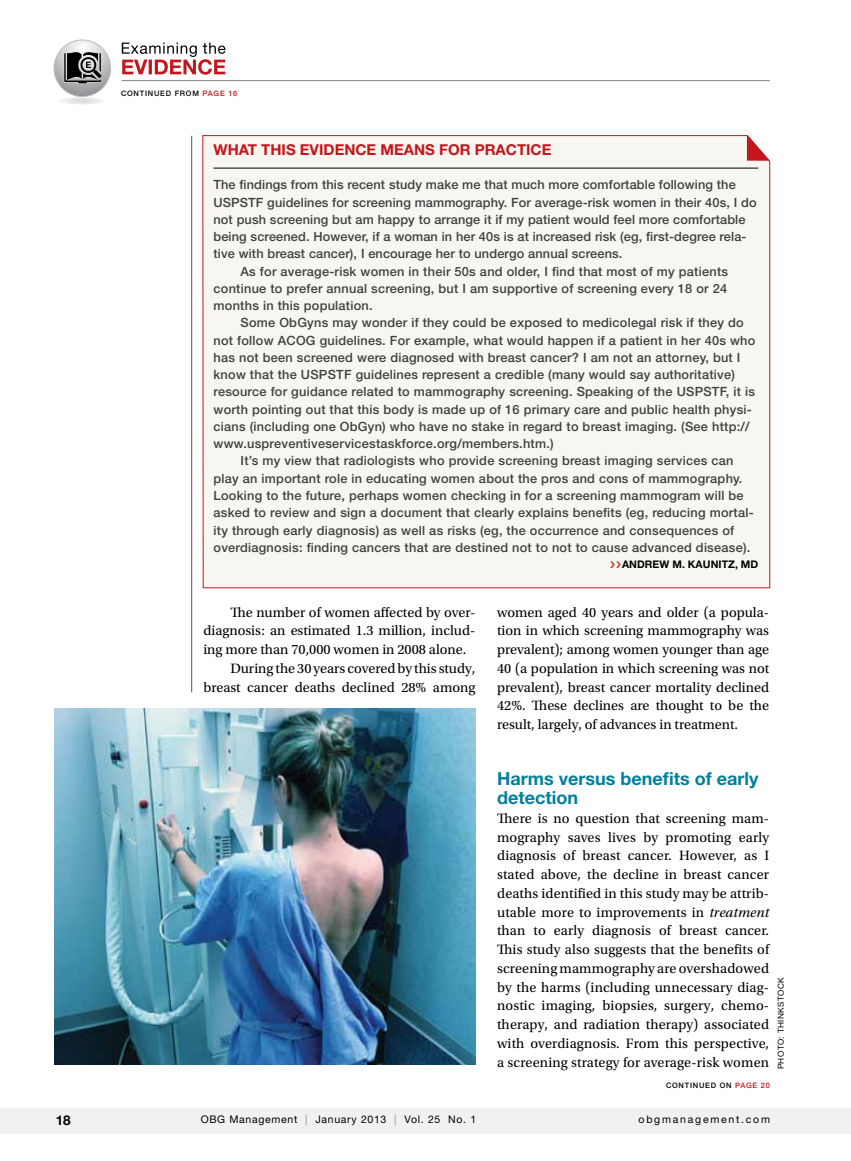
<style>
.page{position:relative;width:851px;height:1161px;background:#fff}
.page>*{position:absolute;margin:0;border:0;box-sizing:border-box;transform-origin:0 0}
.t1{font:700 18px/18.8px "Helvetica Neue LT Std";color:#00809d}
.t2{font:700 15px "Helvetica Neue LT Std";letter-spacing:.075em;color:#c4161c}
.t3{font:14.25px/18.8px "Utopia Std";color:#000;text-align:justify}
.t4{font:700 13.5px "Helvetica Neue LT Std";color:#000}
.t5{font:500 12.75px "Helvetica Neue LT Std";letter-spacing:.02em;color:#414042}
.t6{font:10.5px "Helvetica Neue LT Std";letter-spacing:.065em;color:#000}
.t7{font:700 10.5px "Helvetica Neue LT Std";letter-spacing:.06em;color:#000}
.t8{font:10.5px "Helvetica Neue LT Std";letter-spacing:.165em;color:#000}
.t9{font:8.25px "Helvetica Neue LT Std";letter-spacing:.05em;color:#000}
.t10{font:500 7.5px "Helvetica Neue LT Std";letter-spacing:.155em;color:#000}
.t11{font:500 7.5px "Helvetica Neue LT Std";letter-spacing:.1em;color:#000}
.s1{color:#c4161c}
.s2{font-style:italic}
.s3{color:#939598}
</style>
<div class="page">
<hr style="left:122px;top:80px;width:648px;height:1px;background:#808285">
<div style="left:0;top:1108px;width:850px;height:26px;background:#f1f1f2"></div>
<hr style="left:191px;top:136px;width:1px;height:556px;background:#58595b">
<svg style="left:122px;top:43px;width:103px;height:32px"></svg>
<svg style="left:58px;top:97px;width:47px;height:8px"></svg>
<svg style="left:54px;top:40px;width:57px;height:57px"></svg>
<div style="left:54px;top:40px;width:57px;height:57px;border:1px solid #bcbec0;border-radius:50%"></div>
<svg style="left:64px;top:52px;width:38px;height:32px"></svg>
<div style="left:202px;top:135px;width:568px;height:453px;background:#f7f6f0"></div>
<svg style="left:746px;top:135px;width:23px;height:26px"></svg>
<img style="left:54px;top:708px;width:421px;height:357px">
<svg style="left:610px;top:561px;width:10px;height:7px"></svg>
<p class="t10" style="left:121px;top:89px;width:118px">continued from <span class="s1">page 16</span></p>
<p class="t2" style="left:213px;top:141px;width:339px">WHAT THIS EVIDENCE MEANS FOR PRACTICE</p>
<p class="t5" style="left:213px;top:177px;width:524px">The findings from this recent study make me that much more comfortable following the</p>
<p class="t5" style="left:213px;top:195px;width:544px">USPSTF guidelines for screening mammography. For average-risk women in their 40s, I do</p>
<p class="t5" style="left:213px;top:212px;width:533px">not push screening but am happy to arrange it if my patient would feel more comfortable</p>
<p class="t5" style="left:213px;top:229px;width:534px">being screened. However, if a woman in her 40s is at increased risk (eg, first-degree rela-</p>
<p class="t5" style="left:213px;top:246px;width:410px">tive with breast cancer), I encourage her to undergo annual screens.</p>
<p class="t5" style="left:240px;top:264px;width:489px">As for average-risk women in their 50s and older, I find that most of my patients</p>
<p class="t5" style="left:213px;top:281px;width:515px">continue to prefer annual screening, but I am supportive of screening every 18 or 24</p>
<p class="t5" style="left:213px;top:298px;width:161px">months in this population.</p>
<p class="t5" style="left:240px;top:315px;width:504px">Some ObGyns may wonder if they could be exposed to medicolegal risk if they do</p>
<p class="t5" style="left:213px;top:333px;width:75px">not follow ACOG</p>
<p class="t5" style="left:320px;top:333px;width:437px">guidelines. For example, what would happen if a patient in her 40s who</p>
<p class="t5" style="left:213px;top:350px;width:526px">has not been screened were diagnosed with breast cancer? I am not an attorney, but I</p>
<p class="t5" style="left:213px;top:367px;width:523px">know that the USPSTF guidelines represent a credible (many would say authoritative)</p>
<p class="t5" style="left:213px;top:384px;width:543px">resource for guidance related to mammography screening. Speaking of the USPSTF, it is</p>
<p class="t5" style="left:213px;top:402px;width:540px">worth pointing out that this body is made up of 16 primary care and public health physi-</p>
<p class="t5" style="left:213px;top:419px;width:537px">cians (including one ObGyn) who have no stake in regard to breast imaging. (See http://</p>
<p class="t5" style="left:213px;top:436px;width:342px">www.uspreventiveservicestaskforce.org/members.htm.)</p>
<p class="t5" style="left:240px;top:453px;width:494px">It’s my view that radiologists who provide screening breast imaging services can</p>
<p class="t5" style="left:213px;top:471px;width:530px">play an important role in educating women about the pros and cons of mammography.</p>
<p class="t5" style="left:213px;top:488px;width:531px">Looking to the future, perhaps women checking in for a screening mammogram will be</p>
<p class="t5" style="left:213px;top:505px;width:541px">asked to review and sign a document that clearly explains benefits (eg, reducing mortal-</p>
<p class="t5" style="left:213px;top:522px;width:522px">ity through early diagnosis) as well as risks (eg, the occurrence and consequences of</p>
<p class="t5" style="left:213px;top:540px;width:538px">overdiagnosis: finding cancers that are destined not to not to cause advanced disease).</p>
<p class="t7" style="left:622px;top:558px;width:138px">ANDREW M. KAUNITZ, MD</p>
<p class="t3" style="left:230px;top:603px;width:246px">The number of women affected by over-</p>
<p class="t3" style="left:203px;top:622px;width:273px">diagnosis: an estimated 1.3 million, includ-</p>
<p class="t3" style="left:203px;top:640px;width:264px">ing more than 70,000 women in 2008 alone.</p>
<p class="t3" style="left:230px;top:659px;width:246px">During the 30 years covered by this study,</p>
<p class="t3" style="left:203px;top:678px;width:273px">breast cancer deaths declined 28% among</p>
<p class="t3" style="left:497px;top:603px;width:273px">women aged 40 years and older (a popula&shy;tion in which screening mammography was prevalent); among women younger than age 40 (a population in which screening was not prevalent), breast cancer mortality declined 42%. These declines are thought to be the result, largely, of advances in treatment.</p>
<h1 class="t1" style="left:497px;top:769px;width:263px">HARMS VERSUS BENEFITS OF EARLY<br>DETECTION</h1>
<p class="t3" style="left:497px;top:809px;width:273px">There is no question that screening mam&shy;mography saves lives by promoting early diagnosis of breast cancer. However, as I stated above, the decline in breast cancer deaths identified in this study may be attrib&shy;utable more to improvements in <span class="s2">treatment </span>than to early diagnosis of breast cancer.<br>This study also suggests that the benefits of screening mammography are overshadowed by the harms (including unnecessary diag&shy;nostic imaging, biopsies, surgery, chemo&shy;therapy, and radiation therapy) associated with overdiagnosis. From this perspective, a screening strategy for average-risk women</p>
<p class="t9" style="left:776px;top:1069px;width:93px;rotate:-90deg">photo : thinkstock</p>
<p class="t11" style="left:666px;top:1080px;width:105px">continued on <span class="s1">page 20</span></p>
<p class="t4" style="left:56px;top:1112px;width:17px">18</p>
<p class="t6" style="left:201px;top:1114px;width:277px">OBG Management <span class="s3">|</span> January 2013 <span class="s3">|</span> Vol. 25 No. 1</p>
<p class="t8" style="left:638px;top:1114px;width:133px">obgmanagement.com</p>
</div>
